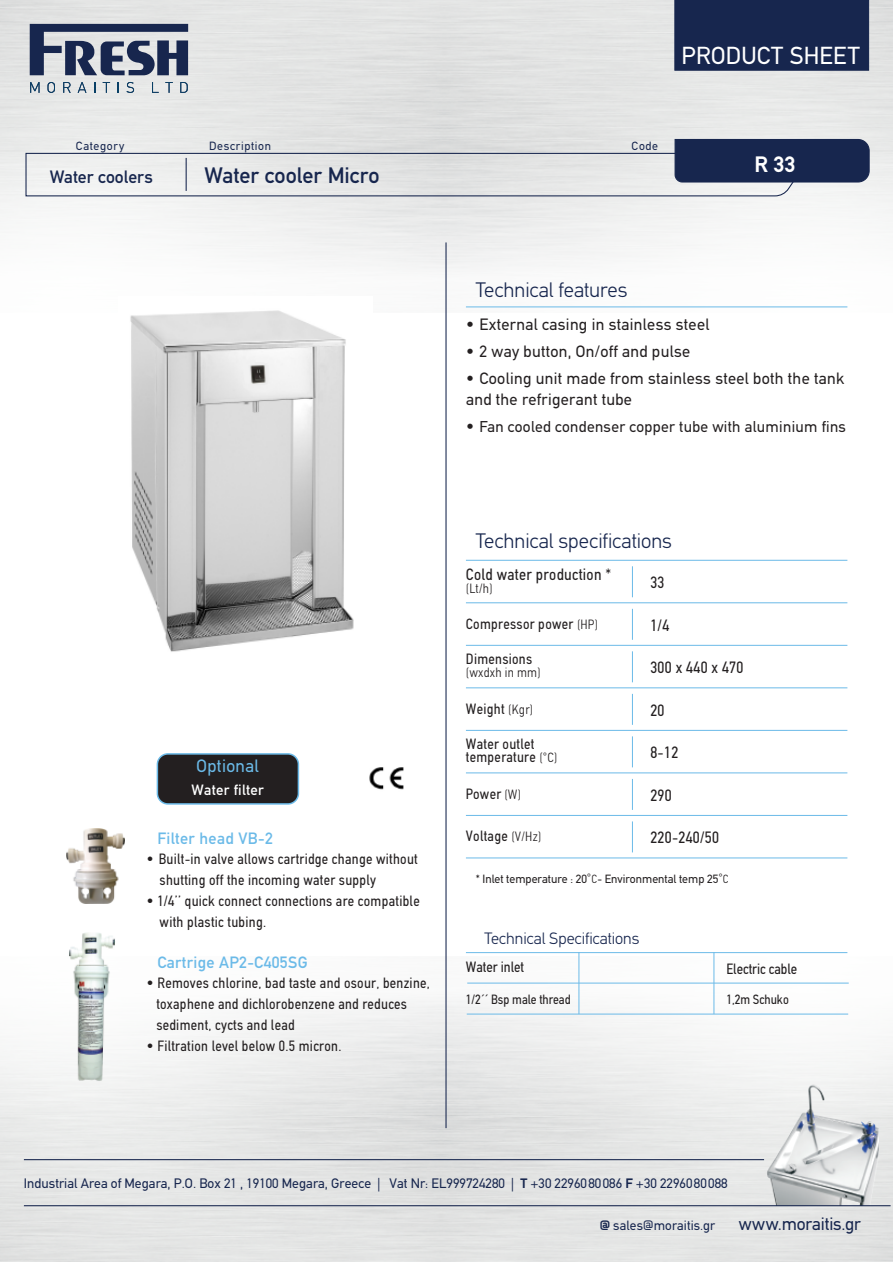
<style>
.page{position:relative;width:893px;height:1263px;background:#fff}
.page>*{position:absolute;margin:0;border:0;box-sizing:border-box;transform-origin:0 0}
.t1{font:24.75px "PF Din Text";letter-spacing:.01em;color:#fff}
.t2{font:500 22.5px "PF Din Text";letter-spacing:-.005em;color:#17264e}
.t3{font:700 22.5px "PF Din Text";color:#fff}
.t4{font:300 21px "PF Din Text";color:#17264e}
.t5{font:18px "PF Din Text";letter-spacing:-.01em;color:#17264e}
.t6{font:500 18px "PF Din Text";color:#17264e}
.t7{font:18px "PF Din Text";letter-spacing:.02em;color:#6bbae8}
.t8{font:16.5px/21px "PF Din Text";letter-spacing:.02em;color:#231f20}
.t9{font:16.5px "PF Din Text Condensed";letter-spacing:.02em;color:#231f20}
.t10{font:500 16.5px "PF Din Text";letter-spacing:.02em;color:#6bbae8}
.t11{font:300 16.5px "PF Din Text";color:#17264e}
.t12{font:15.75px "PF Din Text";letter-spacing:.02em;color:#231f20}
.t13{font:15px/21px "PF Din Text Condensed";letter-spacing:.02em;color:#231f20}
.t14{font:15px "PF Din Text Condensed";color:#231f20}
.t15{font:500 15px "PF Din Text";letter-spacing:.02em;color:#fff}
.t16{font:13.8px "PF Din Text";letter-spacing:.005em;color:#17264e}
.t17{font:13.5px "PF Din Text Condensed";color:#231f20}
.t18{font:13.5px "PF Din Text";letter-spacing:.005em;color:#17264e}
.t19{font:300 condensed 13.5px "PF Din Text";letter-spacing:.02em;color:#231f20}
.t20{font:12px "PF Din Text";color:#231f20}
.t21{font:12px "PF Din Text";letter-spacing:.055em;color:#17264e}
.s1{font-size:16.5px}
.s2{font-family:"PF Din Text";font-weight:300;font-stretch:condensed;font-size:13.5px}
.s3{font-weight:300;font-stretch:condensed;font-size:13.5px}
.s4{font-weight:300;font-stretch:condensed}
.s5{font-weight:700}
</style>
<div class="page">
<img style="left:0;top:0;width:893px;height:308px">
<hr style="left:24px;top:1159px;width:740px;height:1px;background:#17264e">
<img style="left:765px;top:1080px;width:114px;height:125px">
<hr style="left:24px;top:1205px;width:867px;height:1px;background:#17264e">
<svg style="left:30px;top:82px;width:10px;height:11px"></svg>
<svg style="left:47px;top:82px;width:8px;height:11px"></svg>
<svg style="left:63px;top:82px;width:8px;height:11px"></svg>
<svg style="left:78px;top:82px;width:8px;height:11px"></svg>
<svg style="left:103px;top:82px;width:7px;height:11px"></svg>
<svg style="left:126px;top:82px;width:8px;height:11px"></svg>
<svg style="left:152px;top:82px;width:7px;height:11px"></svg>
<svg style="left:165px;top:82px;width:8px;height:11px"></svg>
<svg style="left:180px;top:82px;width:8px;height:11px"></svg>
<svg style="left:30px;top:24px;width:158px;height:51px;background:#6d768d"></svg>
<div style="left:674px;top:0;width:195px;height:71px;background:#17264e;border:1px solid #17264e"></div>
<svg style="left:25px;top:138px;width:845px;height:59px;background:#bdc1c8"></svg>
<hr style="left:186px;top:158px;width:1px;height:33px;background:#17264e">
<hr style="left:445px;top:242px;width:2px;height:886px;background:#17264e">
<img style="left:66px;top:828px;width:58px;height:75px">
<img style="left:67px;top:933px;width:49px;height:149px">
<img style="left:119px;top:297px;width:253px;height:355px">
<hr style="left:466px;top:857px;width:381px;height:1px;background:#6bbae8">
<hr style="left:466px;top:560px;width:381px;height:1px;background:#6bbae8">
<hr style="left:632px;top:566px;width:1px;height:31px;background:#6bbae8">
<hr style="left:466px;top:602px;width:381px;height:1px;background:#6bbae8">
<hr style="left:632px;top:609px;width:1px;height:31px;background:#6bbae8">
<hr style="left:466px;top:645px;width:381px;height:1px;background:#6bbae8">
<hr style="left:632px;top:651px;width:1px;height:31px;background:#6bbae8">
<hr style="left:466px;top:687px;width:381px;height:1px;background:#6bbae8">
<hr style="left:632px;top:694px;width:1px;height:31px;background:#6bbae8">
<hr style="left:466px;top:730px;width:381px;height:1px;background:#6bbae8">
<hr style="left:632px;top:736px;width:1px;height:31px;background:#6bbae8">
<hr style="left:466px;top:772px;width:381px;height:1px;background:#6bbae8">
<hr style="left:632px;top:779px;width:1px;height:31px;background:#6bbae8">
<hr style="left:466px;top:815px;width:381px;height:1px;background:#6bbae8">
<hr style="left:632px;top:821px;width:1px;height:31px;background:#6bbae8">
<hr style="left:466px;top:306px;width:381px;height:1px;background:#6bbae8">
<div style="left:157px;top:754px;width:141px;height:50px;background:#231f20;border-radius:10px"></div>
<div style="left:157px;top:753px;width:142px;height:52px;border:2px solid #6bbae8;border-radius:10px"></div>
<hr style="left:466px;top:952px;width:381px;height:1px;background:#6bbae8">
<hr style="left:467px;top:983px;width:382px;height:1px;background:#6bbae8">
<hr style="left:579px;top:952px;width:1px;height:31px;background:#6bbae8">
<hr style="left:467px;top:1014px;width:381px;height:1px;background:#6bbae8">
<hr style="left:579px;top:983px;width:1px;height:31px;background:#6bbae8">
<hr style="left:714px;top:952px;width:1px;height:31px;background:#6bbae8">
<hr style="left:714px;top:983px;width:1px;height:31px;background:#6bbae8">
<img style="left:369px;top:767px;width:35px;height:23px">
<h1 class="t1" style="left:682px;top:41px;width:180px">PRODUCT SHEET</h1>
<p class="t21" style="left:76px;top:138px;width:50px">Category</p>
<p class="t21" style="left:209px;top:138px;width:64px">Description</p>
<p class="t21" style="left:632px;top:139px;width:28px">Code</p>
<p class="t6" style="left:50px;top:166px;width:105px">Water coolers</p>
<h2 class="t2" style="left:204px;top:163px;width:176px">Water cooler Micro</h2>
<h2 class="t3" style="left:754px;top:151px;width:43px">R 33</h2>
<h3 class="t4" style="left:476px;top:277px;width:153px">Technical features</h3>
<p class="t8" style="left:466px;top:314px;width:245px">• External casing in stainless steel</p>
<p class="t8" style="left:466px;top:341px;width:226px">• 2 way button, On/off and pulse</p>
<p class="t8" style="left:466px;top:368px;width:380px">• Cooling unit made from stainless steel both the tank and the refrigerant tube</p>
<p class="t12" style="left:466px;top:417px;width:381px"><span class="s1">•</span> Fan cooled condenser copper tube with aluminium fins</p>
<p class="t7" style="left:197px;top:755px;width:64px">Optional</p>
<p class="t15" style="left:191px;top:781px;width:74px">Water filter</p>
<p class="t10" style="left:157px;top:828px;width:117px">Filter head VB-2</p>
<p class="t13" style="left:160px;top:848px;width:260px;text-indent:-13px">• Built-in valve allows cartridge change without shutting off the incoming water supply</p>
<p class="t13" style="left:160px;top:890px;width:262px;text-indent:-13px">• 1/4’’ quick connect connections are compatible with plastic tubing.</p>
<p class="t10" style="left:157px;top:952px;width:152px">Cartrige AP2-C405SG</p>
<p class="t13" style="left:156px;top:972px;width:275px;text-indent:-10px">• Removes chlorine, bad taste and osour, benzine, toxaphene and dichlorobenzene and reduces sediment, cycts and lead</p>
<p class="t13" style="left:146px;top:1035px;width:197px">• Filtration level below 0.5 micron.</p>
<h3 class="t4" style="left:476px;top:528px;width:198px">Technical specifications</h3>
<p class="t9" style="left:466px;top:564px;width:147px">Cold water production *</p>
<p class="t19" style="left:466px;top:580px;width:28px">(Lt/h)</p>
<p class="t9" style="left:650px;top:573px;width:16px">33</p>
<p class="t13" style="left:466px;top:613px;width:133px">Compressor power <span class="s2">(HP)</span></p>
<p class="t9" style="left:650px;top:615px;width:20px">1/4</p>
<p class="t13" style="left:466px;top:648px;width:68px">Dimensions</p>
<p class="t19" style="left:466px;top:664px;width:76px">(wχdχh in mm)</p>
<p class="t9" style="left:650px;top:658px;width:94px">300 x 440 x 470</p>
<p class="t13" style="left:466px;top:698px;width:69px">Weight <span class="s2">(Kgr)</span></p>
<p class="t9" style="left:650px;top:700px;width:16px">20</p>
<p class="t13" style="left:466px;top:737px;width:93px;line-height:13.5px">Water outlet temperature <span class="s2">(°C)</span></p>
<p class="t9" style="left:650px;top:743px;width:29px">8-12</p>
<p class="t13" style="left:466px;top:783px;width:56px">Power <span class="s2">(W)</span></p>
<p class="t9" style="left:650px;top:785px;width:23px">290</p>
<p class="t13" style="left:466px;top:825px;width:77px">Voltage <span class="s2">(V/Hz)</span></p>
<p class="t9" style="left:650px;top:828px;width:70px">220-240/50</p>
<p class="t20" style="left:476px;top:872px;width:254px">* Inlet temperature : 20<span class="s3">°</span><span class="s4">C</span>- Environmental temp 25<span class="s3">°</span><span class="s4">C</span></p>
<p class="t11" style="left:484px;top:928px;width:157px">Technical Specifications</p>
<p class="t14" style="left:466px;top:958px;width:60px">Water inlet</p>
<p class="t17" style="left:466px;top:991px;width:106px">1/2΄΄ Bsp male thread</p>
<p class="t14" style="left:726px;top:960px;width:72px">Electric cable</p>
<p class="t17" style="left:726px;top:991px;width:64px">1,2m Schuko</p>
<p class="t16" style="left:24px;top:1175px;width:705px">Industrial Area of Megara, P.O. Box 21 , 19100 Megara, Greece | Vat Nr: EL999724280 | <span class="s5">T</span> +30 2296080086 <span class="s5">F</span> +30 2296080088</p>
<p class="t18" style="left:599px;top:1218px;width:117px"><span class="s5">@</span> sales@moraitis.gr</p>
<p class="t5" style="left:739px;top:1213px;width:124px">www.moraitis.gr</p>
</div>
